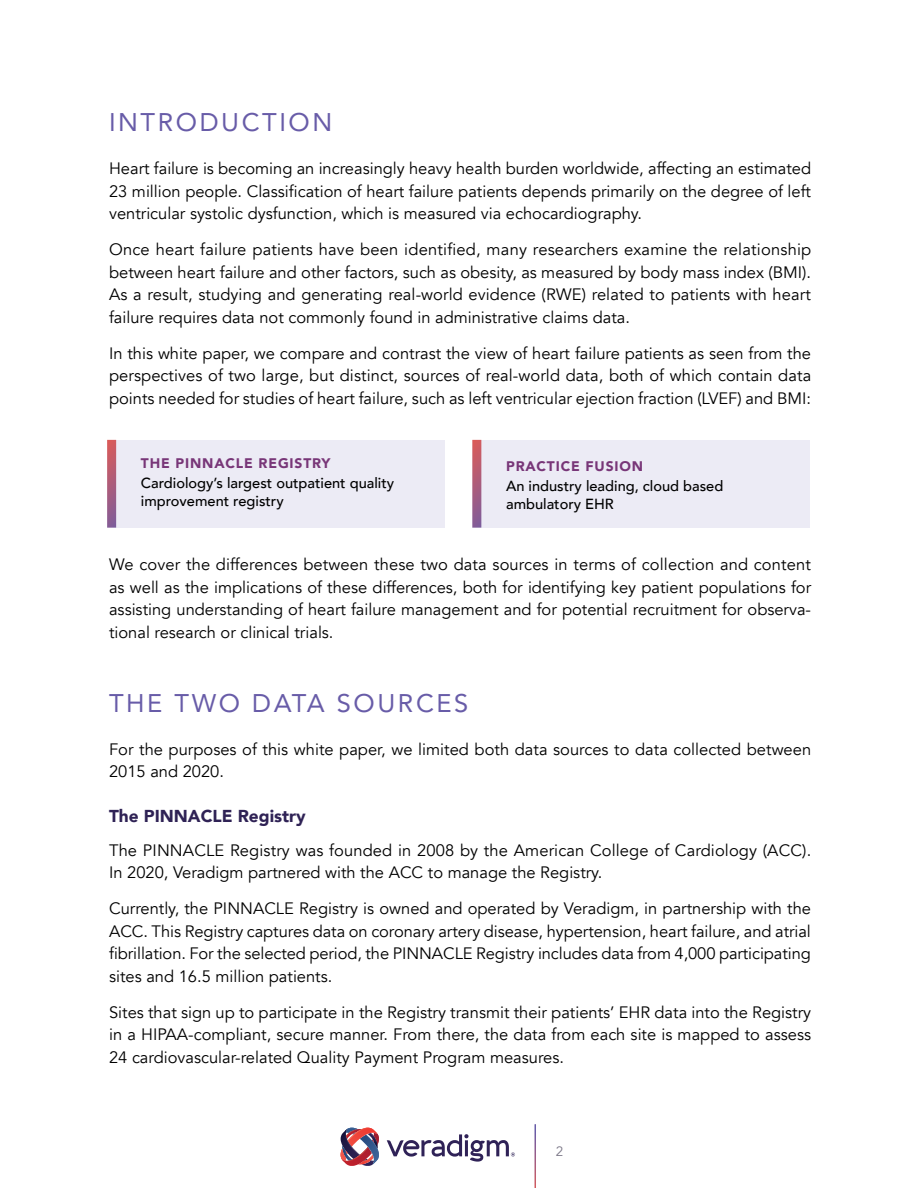
<style>
.page{position:relative;width:918px;height:1188px;background:#fff}
.page>*{position:absolute;margin:0;border:0;box-sizing:border-box;transform-origin:0 0}
.t1{font:25.5px "Avenir";letter-spacing:.1em;color:#685ca8}
.t2{font:900 17.25px "Avenir";color:#2f2255}
.t3{font:16.5px/22.5px "Avenir";color:#000;text-align:justify}
.t4{font:500 14.7px/18px "Avenir";color:#000}
.t5{font:900 13.8px "Avenir";letter-spacing:.06em;color:#783678}
.t6{font:13.5px "Avenir";color:#7a7686}
</style>
<div class="page">
<svg style="left:341px;top:1128px;width:38px;height:38px"></svg>
<svg style="left:387px;top:1134px;width:128px;height:28px"></svg>
<div style="left:107px;top:440px;width:338px;height:88px;background:#ecebf5"></div>
<svg style="left:107px;top:440px;width:9px;height:88px"></svg>
<div style="left:472px;top:440px;width:338px;height:88px;background:#ecebf5"></div>
<svg style="left:472px;top:440px;width:9px;height:88px"></svg>
<h1 class="t1" style="left:109px;top:102px;width:225px">INTRODUCTION</h1>
<p class="t3" style="left:109px;top:157px;width:704px">Heart failure is becoming an increasingly heavy health burden worldwide, affecting an estimated 23 million people. Classification of heart failure patients depends primarily on the degree of left ventricular systolic dysfunction, which is measured via echocardiography.</p>
<p class="t3" style="left:109px;top:238px;width:704px">Once heart failure patients have been identified, many researchers examine the relationship between heart failure and other factors, such as obesity, as measured by body mass index (BMI).<br>As a result, studying and generating real-world evidence (RWE) related to patients with heart failure requires data not commonly found in administrative claims data.</p>
<p class="t3" style="left:109px;top:342px;width:704px">In this white paper, we compare and contrast the view of heart failure patients as seen from the perspectives of two large, but distinct, sources of real-world data, both of which contain data points needed for studies of heart failure, such as left ventricular ejection fraction (LVEF) and BMI:</p>
<p class="t5" style="left:141px;top:451px;width:191px">THE PINNACLE REGISTRY</p>
<p class="t4" style="left:141px;top:473px;width:255px">Cardiology’s largest outpatient quality improvement registry</p>
<p class="t5" style="left:506px;top:455px;width:139px">PRACTICE FUSION</p>
<p class="t4" style="left:506px;top:476px;width:219px">An industry leading, cloud based ambulatory EHR</p>
<p class="t3" style="left:109px;top:554px;width:704px">We cover the differences between these two data sources in terms of collection and content as well as the implications of these differences, both for identifying key patient populations for assisting understanding of heart failure management and for potential recruitment for observa&shy;tional research or clinical trials.</p>
<h1 class="t1" style="left:109px;top:683px;width:361px">THE TWO DATA SOURCES</h1>
<p class="t3" style="left:109px;top:738px;width:704px">For the purposes of this white paper, we limited both data sources to data collected between<br>2015 and 2020.</p>
<p class="t2" style="left:109px;top:802px;width:198px">The PINNACLE Registry</p>
<p class="t3" style="left:109px;top:839px;width:704px">The PINNACLE Registry was founded in 2008 by the American College of Cardiology (ACC).<br>In 2020, Veradigm partnered with the ACC to manage the Registry.</p>
<p class="t3" style="left:109px;top:898px;width:703px">Currently, the PINNACLE Registry is owned and operated by Veradigm, in partnership with the ACC. This Registry captures data on coronary artery disease, hypertension, heart failure, and atrial fibrillation. For the selected period, the PINNACLE Registry includes data from 4,000 participating sites and 16.5 million patients.</p>
<p class="t3" style="left:109px;top:1001px;width:704px">Sites that sign up to participate in the Registry transmit their patients’ EHR data into the Registry in a HIPAA-compliant, secure manner. From there, the data from each site is mapped to assess 24 cardiovascular-related Quality Payment Program measures.</p>
<p class="t6" style="left:556px;top:1144px;width:9px">2</p>
</div>
